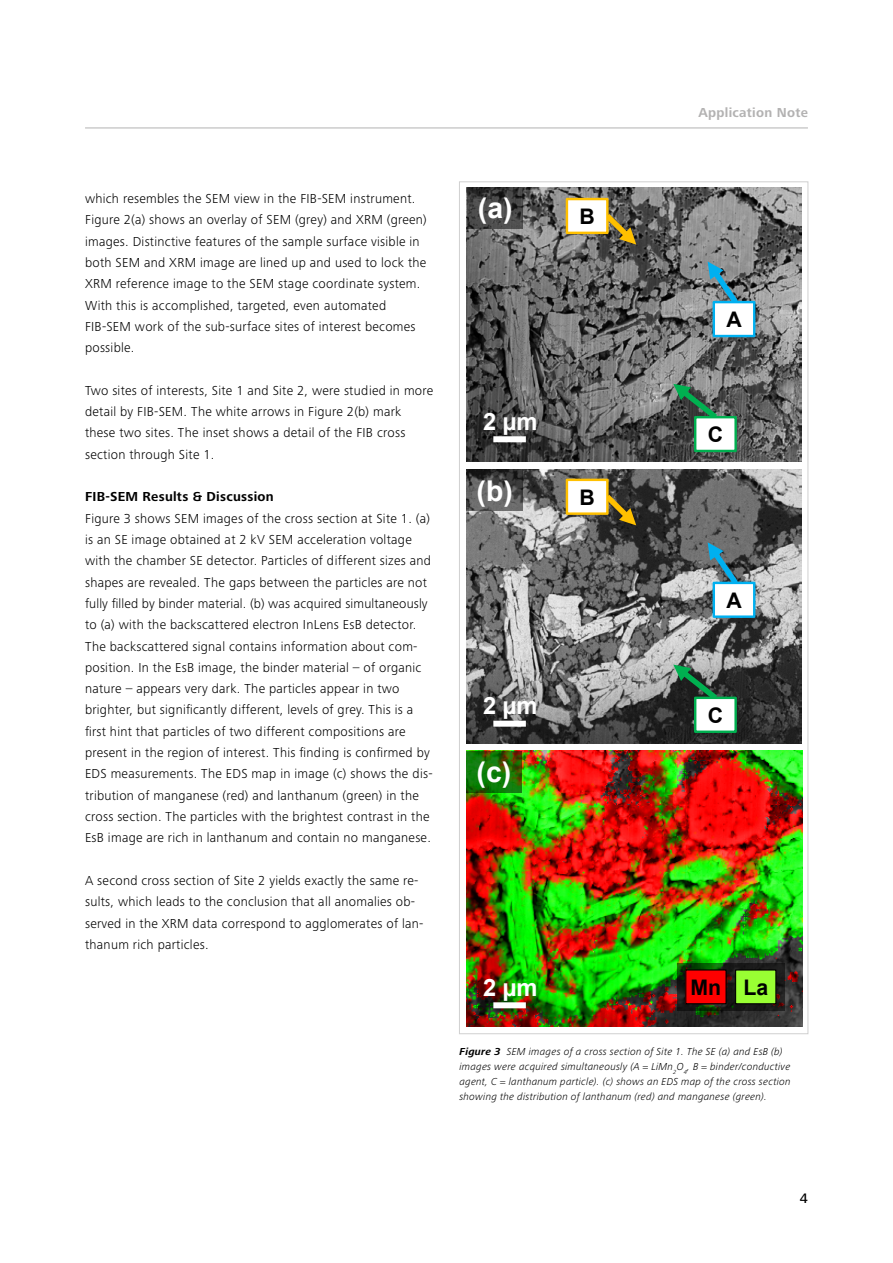
<style>
.page{position:relative;width:893px;height:1263px;background:#fff}
.page>*{position:absolute;margin:0;border:0;box-sizing:border-box;transform-origin:0 0}
.t1{font:700 28.65px "Arial";color:#fff}
.t2{font:700 23.85px "Arial";color:#fff}
.t3{font:700 21.45px "Arial";color:#000}
.t4{font:500 14.25px "Zeiss Frutiger Next Pro";color:#000}
.t5{font:300 13.5px/21.3px "Zeiss Frutiger Next Pro";letter-spacing:.02em;color:#000}
.t6{font:700 13.5px "Zeiss Frutiger Next Pro";letter-spacing:.02em;color:#000}
.t7{font:700 13.5px "Zeiss Frutiger Next Pro";letter-spacing:.02em;color:#b3b2b2}
.t8{font:italic 300 10.5px/15px "Zeiss Frutiger Next Pro";letter-spacing:.02em;color:#000}
.s1{font-weight:700}
</style>
<div class="page">
<hr style="left:85px;top:128px;width:723px;height:1px;background:#b3b2b2">
<img style="left:467px;top:187px;width:335px;height:275px">
<div style="left:493px;top:436px;width:33px;height:6px;background:#fff"></div>
<div style="left:468px;top:187px;width:55px;height:42px;background:#000;opacity:.5"></div>
<img style="left:467px;top:469px;width:335px;height:275px">
<div style="left:493px;top:721px;width:33px;height:6px;background:#fff"></div>
<div style="left:466px;top:469px;width:57px;height:42px;background:#000;opacity:.5"></div>
<img style="left:466px;top:751px;width:336px;height:275px">
<div style="left:493px;top:1002px;width:33px;height:6px;background:#fff"></div>
<div style="left:466px;top:751px;width:56px;height:41px;background:#000;opacity:.5"></div>
<div style="left:677px;top:963px;width:108px;height:47px;background:#000;opacity:.5"></div>
<div style="left:686px;top:970px;width:40px;height:34px;background:#f00"></div>
<div style="left:685px;top:969px;width:42px;height:35px;border:1px solid #000"></div>
<div style="left:736px;top:970px;width:40px;height:34px;background:#9f3"></div>
<div style="left:735px;top:969px;width:41px;height:35px;border:1px solid #000"></div>
<svg style="left:708px;top:262px;width:35px;height:48px"></svg>
<div style="left:714px;top:302px;width:40px;height:34px;background:#fff"></div>
<div style="left:713px;top:301px;width:42px;height:36px;border:2px solid #00b0f0"></div>
<svg style="left:600px;top:208px;width:36px;height:37px"></svg>
<div style="left:567px;top:199px;width:40px;height:34px;background:#fff"></div>
<div style="left:566px;top:198px;width:43px;height:36px;border:2px solid #ffc000"></div>
<svg style="left:673px;top:384px;width:50px;height:41px;background:#476755"></svg>
<div style="left:695px;top:417px;width:41px;height:34px;background:#fff"></div>
<div style="left:694px;top:416px;width:43px;height:36px;border:2px solid #00b050"></div>
<svg style="left:708px;top:542px;width:35px;height:48px"></svg>
<div style="left:714px;top:583px;width:40px;height:34px;background:#fff"></div>
<div style="left:713px;top:582px;width:42px;height:36px;border:2px solid #00b0f0"></div>
<svg style="left:600px;top:489px;width:36px;height:36px"></svg>
<div style="left:567px;top:480px;width:40px;height:34px;background:#fff"></div>
<div style="left:566px;top:479px;width:43px;height:36px;border:2px solid #ffc000"></div>
<svg style="left:673px;top:664px;width:50px;height:41px;background:#40614f"></svg>
<div style="left:695px;top:698px;width:41px;height:34px;background:#fff"></div>
<div style="left:694px;top:697px;width:43px;height:36px;border:2px solid #00b050"></div>
<p class="t7" style="left:699px;top:105px;width:111px">Application Note</p>
<p class="t5" style="left:85px;top:188px;width:343px">which resembles the SEM view in the FIB-SEM instrument.<br>Figure 2(a) shows an overlay of SEM (grey) and XRM (green) images. Distinctive features of the sample surface visible in both SEM and XRM image are lined up and used to lock the XRM reference image to the SEM stage coordinate system.<br>With this is accomplished, targeted, even automated FIB-SEM work of the sub-surface sites of interest becomes possible.</p>
<p class="t5" style="left:85px;top:380px;width:350px">Two sites of interests, Site 1 and Site 2, were studied in more detail by FIB-SEM. The white arrows in Figure 2(b) mark these two sites. The inset shows a detail of the FIB cross section through Site 1.</p>
<p class="t6" style="left:85px;top:489px;width:190px">FIB-SEM Results &amp; Discussion</p>
<p class="t5" style="left:85px;top:507px;width:349px">Figure 3 shows SEM images of the cross section at Site 1. (a) is an SE image obtained at 2 kV SEM acceleration voltage with the chamber SE detector. Particles of different sizes and shapes are revealed. The gaps between the particles are not fully filled by binder material. (b) was acquired simultaneously to (a) with the backscattered electron InLens EsB detector.<br>The backscattered signal contains information about com&shy;position. In the EsB image, the binder material – of organic nature – appears very dark. The particles appear in two brighter, but significantly different, levels of grey. This is a first hint that particles of two different compositions are present in the region of interest. This finding is confirmed by EDS measurements. The EDS map in image (c) shows the dis&shy;tribution of manganese (red) and lanthanum (green) in the cross section. The particles with the brightest contrast in the EsB image are rich in lanthanum and contain no manganese.</p>
<p class="t5" style="left:85px;top:870px;width:340px">A second cross section of Site 2 yields exactly the same re&shy;sults, which leads to the conclusion that all anomalies ob&shy;served in the XRM data correspond to agglomerates of lan&shy;thanum rich particles.</p>
<h1 class="t1" style="left:478px;top:189px;width:36px">(a)</h1>
<h3 class="t3" style="left:579px;top:202px;width:17px">B</h3>
<h2 class="t2" style="left:483px;top:406px;width:56px">2 µm</h2>
<h1 class="t1" style="left:477px;top:471px;width:38px">(b)</h1>
<h3 class="t3" style="left:579px;top:483px;width:17px">B</h3>
<h2 class="t2" style="left:483px;top:690px;width:56px">2 µm</h2>
<h1 class="t1" style="left:477px;top:753px;width:36px">(c)</h1>
<h2 class="t2" style="left:483px;top:972px;width:56px">2 µm</h2>
<h3 class="t3" style="left:726px;top:305px;width:17px">A</h3>
<h3 class="t3" style="left:708px;top:420px;width:17px">C</h3>
<h3 class="t3" style="left:726px;top:586px;width:17px">A</h3>
<h3 class="t3" style="left:708px;top:701px;width:17px">C</h3>
<h3 class="t3" style="left:690px;top:973px;width:79px">Mn La</h3>
<p class="t8" style="left:459px;top:1044px;width:333px"><span class="s1">Figure 3</span> SEM images of a cross section of Site 1. The SE (a) and EsB (b) images were acquired simultaneously (A = LiMn<sub>2</sub>O<sub>4</sub>, B = binder/conductive agent, C = lanthanum particle). (c) shows an EDS map of the cross section showing the distribution of lanthanum (red) and manganese (green).</p>
<p class="t4" style="left:800px;top:1190px;width:10px">4</p>
</div>
